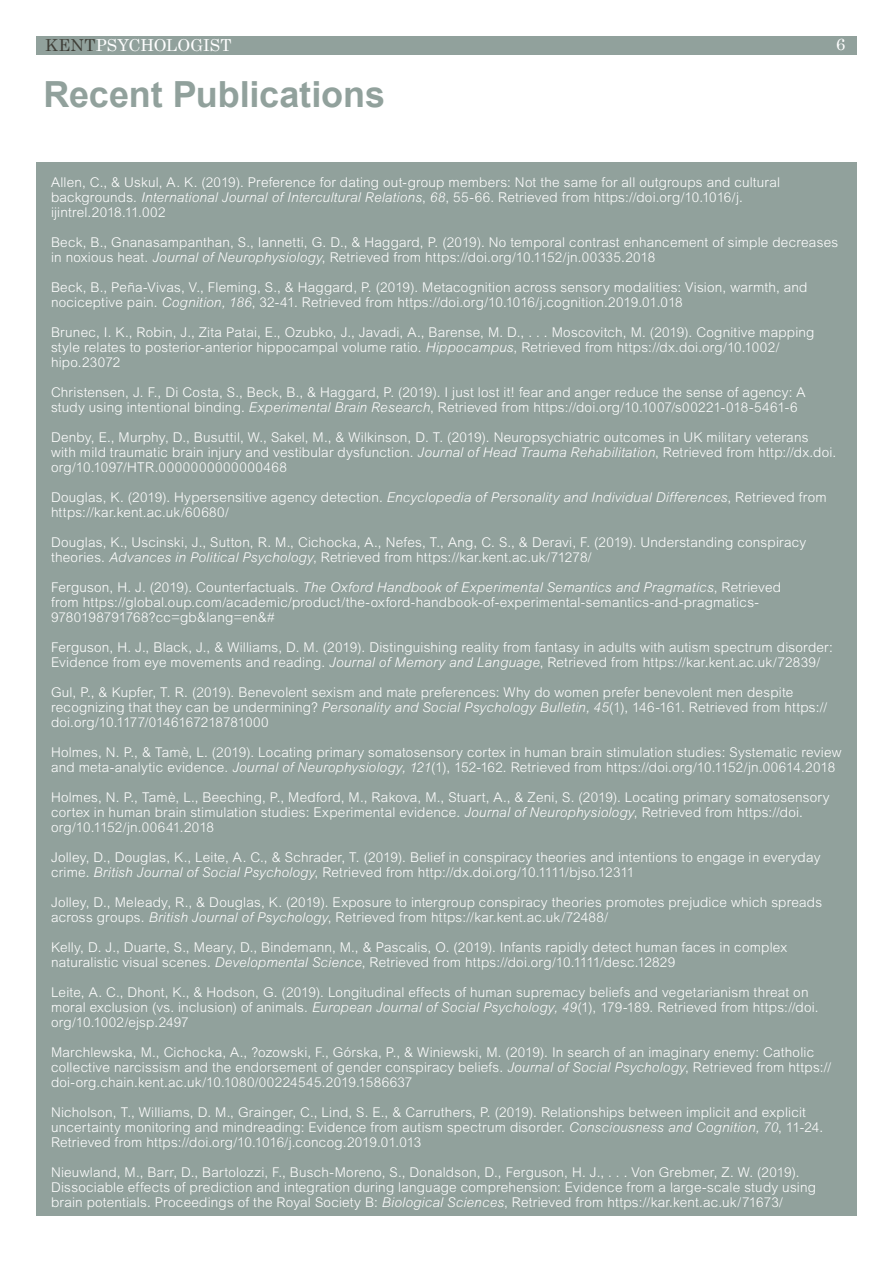
<style>
.page{position:relative;width:893px;height:1263px;background:#fff}
.page>*{position:absolute;margin:0;border:0;box-sizing:border-box;transform-origin:0 0}
.Indented_Basic_Parag{font:700 36px "Arial";letter-spacing:-.005em;color:#91a19c}
.t1{font:16.5px "Century Schoolbook";letter-spacing:.01em;color:#fff}
.t2{font:300 13.5px/15px "Arial MT Std";letter-spacing:.015em;color:#fff}
.s1{color:#3f3f38}
.s2{color:#91a19c}
.s3{font-style:italic}
</style>
<div class="page">
<div style="left:36px;top:36px;width:821px;height:18px;background:#91a19c"></div>
<div style="left:36px;top:162px;width:821px;height:1053px;background:#91a19c"></div>
<p class="t1" style="left:45px;top:31px;width:188px"><span class="s1">KENT</span>PSYCHOLOGIST</p>
<p class="t1" style="left:836px;top:31px;width:22px">6 <span class="s2">.</span></p>
<p class="Indented_Basic_Parag" style="left:44px;top:69px;width:343px">Recent Publications</p>
<p class="t2" style="left:51px;top:175px;width:731px">Allen, C., &amp; Uskul, A. K. (2019). Preference for dating out-group members: Not the same for all outgroups and cultural backgrounds. <span class="s3">International Journal of Intercultural Relations</span>, <span class="s3">68</span>, 55-66. Retrieved from https://doi.org/10.1016/j. ijintrel.2018.11.002</p>
<p class="t2" style="left:51px;top:235px;width:789px">Beck, B., Gnanasampanthan, S., Iannetti, G. D., &amp; Haggard, P. (2019). No temporal contrast enhancement of simple decreases in noxious heat. <span class="s3">Journal of Neurophysiology</span>, Retrieved from https://doi.org/10.1152/jn.00335.2018</p>
<p class="t2" style="left:51px;top:280px;width:758px">Beck, B., Peña-Vivas, V., Fleming, S., &amp; Haggard, P. (2019). Metacognition across sensory modalities: Vision, warmth, and nociceptive pain. <span class="s3">Cognition, 186</span>, 32-41. Retrieved from https://doi.org/10.1016/j.cognition.2019.01.018</p>
<p class="t2" style="left:51px;top:325px;width:765px">Brunec, I. K., Robin, J., Zita Patai, E., Ozubko, J., Javadi, A., Barense, M. D., . . . Moscovitch, M. (2019). Cognitive mapping style relates to posterior-anterior hippocampal volume ratio. <span class="s3">Hippocampus</span>, Retrieved from https://dx.doi.org/10.1002/ hipo.23072</p>
<p class="t2" style="left:51px;top:385px;width:756px">Christensen, J. F., Di Costa, S., Beck, B., &amp; Haggard, P. (2019). I just lost it! fear and anger reduce the sense of agency: A study using intentional binding. <span class="s3">Experimental Brain Research</span>, Retrieved from https://doi.org/10.1007/s00221-018-5461-6</p>
<p class="t2" style="left:51px;top:430px;width:787px">Denby, E., Murphy, D., Busuttil, W., Sakel, M., &amp; Wilkinson, D. T. (2019). Neuropsychiatric outcomes in UK military veterans with mild traumatic brain injury and vestibular dysfunction. <span class="s3">Journal of Head Trauma Rehabilitation</span>, Retrieved from http://dx.doi. org/10.1097/HTR.0000000000000468</p>
<p class="t2" style="left:51px;top:490px;width:777px">Douglas, K. (2019). Hypersensitive agency detection. <span class="s3">Encyclopedia of Personality and Individual Differences</span>, Retrieved from https://kar.kent.ac.uk/60680/</p>
<p class="t2" style="left:51px;top:535px;width:757px">Douglas, K., Uscinski, J., Sutton, R. M., Cichocka, A., Nefes, T., Ang, C. S., &amp; Deravi, F. (2019). Understanding conspiracy theories. <span class="s3">Advances in Political Psychology</span>, Retrieved from https://kar.kent.ac.uk/71278/</p>
<p class="t2" style="left:51px;top:580px;width:732px">Ferguson, H. J. (2019). Counterfactuals. <span class="s3">The Oxford Handbook of Experimental Semantics and Pragmatics</span>, Retrieved from https://global.oup.com/academic/product/the-oxford-handbook-of-experimental-semantics-and-pragmatics-<br>9780198791768?cc=gb&amp;lang=en&amp;#</p>
<p class="t2" style="left:51px;top:640px;width:783px">Ferguson, H. J., Black, J., &amp; Williams, D. M. (2019). Distinguishing reality from fantasy in adults with autism spectrum disorder:<br>Evidence from eye movements and reading. <span class="s3">Journal of Memory and Language</span>, Retrieved from https://kar.kent.ac.uk/72839/</p>
<p class="t2" style="left:51px;top:685px;width:778px">Gul, P., &amp; Kupfer, T. R. (2019). Benevolent sexism and mate preferences: Why do women prefer benevolent men despite recognizing that they can be undermining? <span class="s3">Personality and Social Psychology Bulletin, 45</span>(1), 146-161. Retrieved from https:// doi.org/10.1177/0146167218781000</p>
<p class="t2" style="left:51px;top:745px;width:792px">Holmes, N. P., &amp; Tamè, L. (2019). Locating primary somatosensory cortex in human brain stimulation studies: Systematic review and meta-analytic evidence. <span class="s3">Journal of Neurophysiology, 121</span>(1), 152-162. Retrieved from https://doi.org/10.1152/jn.00614.2018</p>
<p class="t2" style="left:51px;top:790px;width:780px">Holmes, N. P., Tamè, L., Beeching, P., Medford, M., Rakova, M., Stuart, A., &amp; Zeni, S. (2019). Locating primary somatosensory cortex in human brain stimulation studies: Experimental evidence. <span class="s3">Journal of Neurophysiology</span>, Retrieved from https://doi. org/10.1152/jn.00641.2018</p>
<p class="t2" style="left:51px;top:850px;width:771px">Jolley, D., Douglas, K., Leite, A. C., &amp; Schrader, T. (2019). Belief in conspiracy theories and intentions to engage in everyday crime. <span class="s3">British Journal of Social Psychology</span>, Retrieved from http://dx.doi.org/10.1111/bjso.12311</p>
<p class="t2" style="left:51px;top:895px;width:773px">Jolley, D., Meleady, R., &amp; Douglas, K. (2019). Exposure to intergroup conspiracy theories promotes prejudice which spreads across groups. <span class="s3">British Journal of Psychology</span>, Retrieved from https://kar.kent.ac.uk/72488/</p>
<p class="t2" style="left:51px;top:940px;width:738px">Kelly, D. J., Duarte, S., Meary, D., Bindemann, M., &amp; Pascalis, O. (2019). Infants rapidly detect human faces in complex naturalistic visual scenes. <span class="s3">Developmental Science</span>, Retrieved from https://doi.org/10.1111/desc.12829</p>
<p class="t2" style="left:51px;top:985px;width:769px">Leite, A. C., Dhont, K., &amp; Hodson, G. (2019). Longitudinal effects of human supremacy beliefs and vegetarianism threat on moral exclusion (vs. inclusion) of animals. <span class="s3">European Journal of Social Psychology, 49</span>(1), 179-189. Retrieved from https://doi. org/10.1002/ejsp.2497</p>
<p class="t2" style="left:51px;top:1045px;width:782px">Marchlewska, M., Cichocka, A., ?ozowski, F., Górska, P., &amp; Winiewski, M. (2019). In search of an imaginary enemy: Catholic collective narcissism and the endorsement of gender conspiracy beliefs. <span class="s3">Journal of Social Psychology</span>, Retrieved from https:// doi-org.chain.kent.ac.uk/10.1080/00224545.2019.1586637</p>
<p class="t2" style="left:51px;top:1105px;width:774px">Nicholson, T., Williams, D. M., Grainger, C., Lind, S. E., &amp; Carruthers, P. (2019). Relationships between implicit and explicit uncertainty monitoring and mindreading: Evidence from autism spectrum disorder. <span class="s3">Consciousness and Cognition, 70</span>, 11-24.<br>Retrieved from https://doi.org/10.1016/j.concog.2019.01.013</p>
<p class="t2" style="left:51px;top:1165px;width:766px">Nieuwland, M., Barr, D., Bartolozzi, F., Busch-Moreno, S., Donaldson, D., Ferguson, H. J., . . . Von Grebmer, Z. W. (2019).<br>Dissociable effects of prediction and integration during language comprehension: Evidence from a large-scale study using brain potentials. Proceedings of the Royal Society B: <span class="s3">Biological Sciences</span>, Retrieved from https://kar.kent.ac.uk/71673/</p>
</div>
